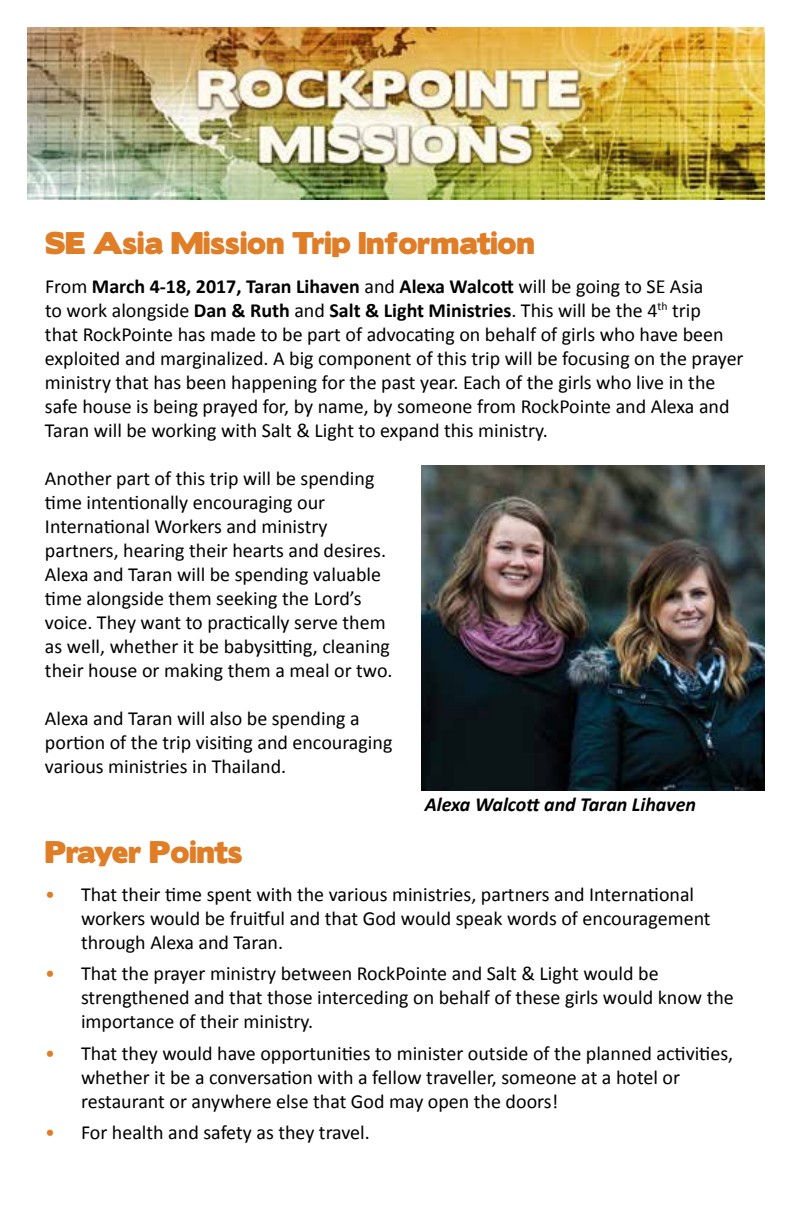
<style>
.page{position:relative;width:792px;height:1224px;background:#fff}
.page>*{position:absolute;margin:0;border:0;box-sizing:border-box;transform-origin:0 0}
.t1{font:28px "Boris Black Bloxx";color:#e07e27}
.t2{font:20px/24px "Calibri";color:#000}
.t3{font:italic 700 20px "Calibri";color:#000}
.s1{font-weight:700}
.s2{color:#e07e27}
</style>
<div class="page">
<img style="left:27px;top:27px;width:738px;height:172px">
<img style="left:422px;top:466px;width:343px;height:325px">
<h1 class="t1" style="left:45px;top:222px;width:491px">SE Asia Mission Trip Information</h1>
<p class="t2" style="left:45px;top:274px;width:700px">From <span class="s1">March 4-18, 2017, Taran Lihaven</span> and <span class="s1">Alexa Walcott</span> will be going to SE Asia<br>to work alongside <span class="s1">Dan &amp; Ruth</span> and <span class="s1">Salt &amp; Light Ministries</span>. This will be the 4<sup>th</sup> trip<br>that RockPointe has made to be part of advocating on behalf of girls who have been exploited and marginalized. A big component of this trip will be focusing on the prayer ministry that has been happening for the past year. Each of the girls who live in the safe house is being prayed for, by name, by someone from RockPointe and Alexa and Taran will be working with Salt &amp; Light to expand this ministry.</p>
<p class="t2" style="left:45px;top:466px;width:349px">Another part of this trip will be spending time intentionally encouraging our International Workers and ministry partners, hearing their hearts and desires.<br>Alexa and Taran will be spending valuable time alongside them seeking the Lord’s voice. They want to practically serve them as well, whether it be babysitting, cleaning their house or making them a meal or two.</p>
<p class="t2" style="left:45px;top:706px;width:349px">Alexa and Taran will also be spending a portion of the trip visiting and encouraging various ministries in Thailand.</p>
<p class="t3" style="left:425px;top:792px;width:273px">Alexa Walcott and Taran Lihaven</p>
<h1 class="t1" style="left:45px;top:831px;width:199px">Prayer Points</h1>
<p class="t2" style="left:81px;top:883px;width:631px;text-indent:-36px"><span class="s2">•</span> That their time spent with the various ministries, partners and International workers would be fruitful and that God would speak words of encouragement through Alexa and Taran.</p>
<p class="t2" style="left:81px;top:962px;width:654px;text-indent:-36px"><span class="s2">•</span> That the prayer ministry between RockPointe and Salt &amp; Light would be strengthened and that those interceding on behalf of these girls would know the importance of their ministry.</p>
<p class="t2" style="left:81px;top:1041px;width:654px;text-indent:-36px"><span class="s2">•</span> That they would have opportunities to minister outside of the planned activities, whether it be a conversation with a fellow traveller, someone at a hotel or restaurant or anywhere else that God may open the doors!</p>
<p class="t2" style="left:45px;top:1120px;width:326px"><span class="s2">•</span> For health and safety as they travel.</p>
</div>
